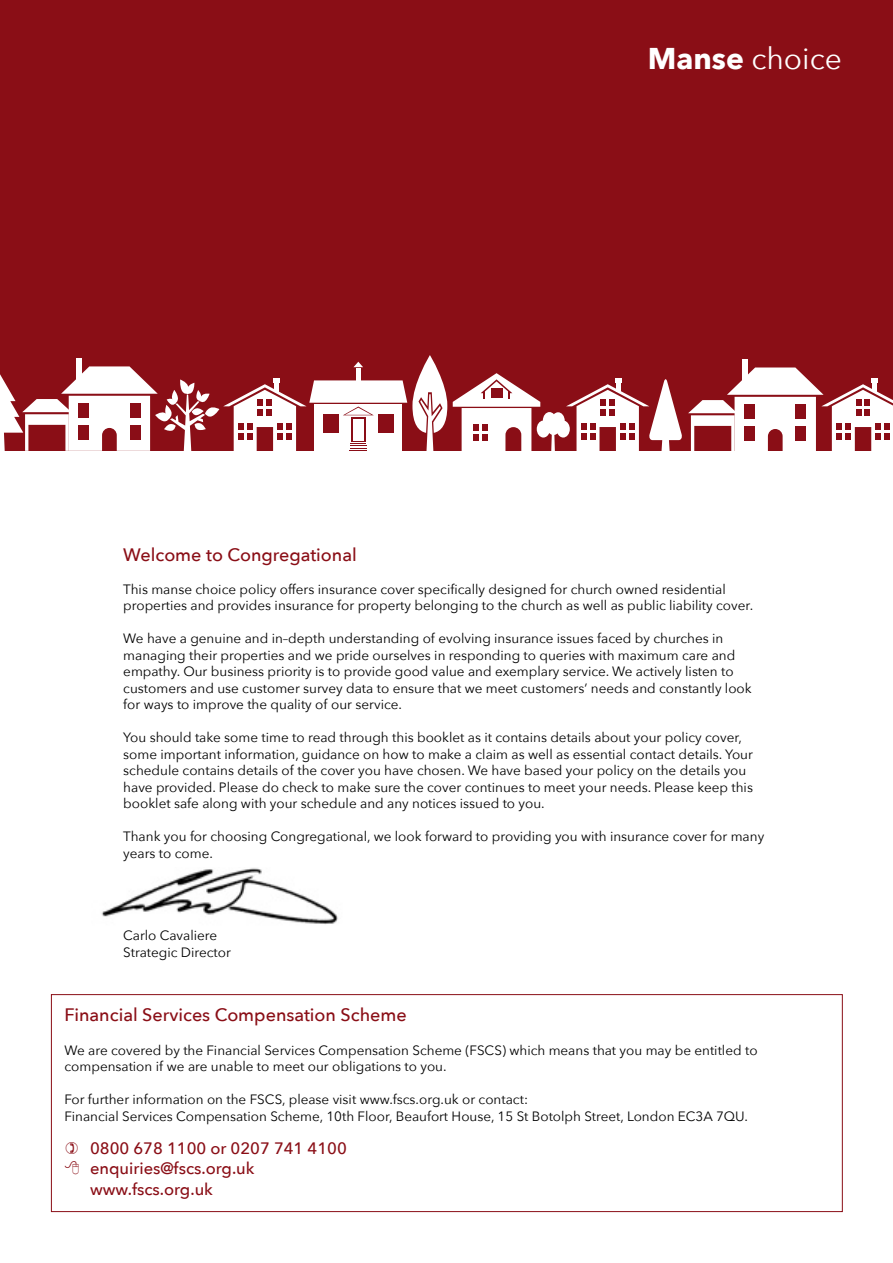
<style>
.page{position:relative;width:893px;height:1263px;background:#fff}
.page>*{position:absolute;margin:0;border:0;box-sizing:border-box;transform-origin:0 0}
.Section_Title{font:30px "Avenir Next";color:#fff}
.Subtitle_-_Definitio{font:500 18px "Avenir Next";color:#8a0e16}
.Body_-_Title{font:500 16.5px "Avenir Next";color:#8a0e16}
.Body{font:13.5px/16.5px "Avenir Next";color:#000}
.s1{font-weight:700}
</style>
<div class="page">
<div style="left:0;top:0;width:893px;height:451px;background:#8a0e16"></div>
<img style="left:101px;top:868px;width:237px;height:56px">
<div style="left:51px;top:994px;width:792px;height:218px;border:1px solid #8a0e16"></div>
<div style="left:742px;top:359px;width:6px;height:23px;background:#fff"></div>
<svg style="left:0;top:355px;width:447px;height:96px"></svg>
<svg style="left:688px;top:367px;width:205px;height:84px"></svg>
<svg style="left:453px;top:373px;width:229px;height:78px"></svg>
<p class="Section_Title" style="left:648px;top:33px;width:196px"><span class="s1">Manse</span> choice</p>
<p class="Subtitle_-_Definitio" style="left:123px;top:539px;width:235px">Welcome to Congregational</p>
<p class="Body" style="left:123px;top:580px;width:631px">This manse choice policy offers insurance cover specifically designed for church owned residential properties and provides insurance for property belonging to the church as well as public liability cover.</p>
<p class="Body" style="left:123px;top:630px;width:630px">We have a genuine and in–depth understanding of evolving insurance issues faced by churches in managing their properties and we pride ourselves in responding to queries with maximum care and empathy. Our business priority is to provide good value and exemplary service. We actively listen to customers and use customer survey data to ensure that we meet customers’ needs and constantly look for ways to improve the quality of our service.</p>
<p class="Body" style="left:123px;top:729px;width:631px">You should take some time to read through this booklet as it contains details about your policy cover, some important information, guidance on how to make a claim as well as essential contact details. Your schedule contains details of the cover you have chosen. We have based your policy on the details you have provided. Please do check to make sure the cover continues to meet your needs. Please keep this booklet safe along with your schedule and any notices issued to you.</p>
<p class="Body" style="left:123px;top:828px;width:642px">Thank you for choosing Congregational, we look forward to providing you with insurance cover for many</p>
<p class="Body" style="left:123px;top:844px;width:91px">years to come.</p>
<p class="Body" style="left:123px;top:927px;width:95px">Carlo Cavaliere</p>
<p class="Body" style="left:123px;top:943px;width:109px">Strategic Director</p>
<p class="Subtitle_-_Definitio" style="left:65px;top:1000px;width:344px">Financial Services Compensation Scheme</p>
<p class="Body" style="left:65px;top:1041px;width:694px">We are covered by the Financial Services Compensation Scheme (FSCS) which means that you may be entitled to compensation if we are unable to meet our obligations to you.</p>
<p class="Body" style="left:65px;top:1090px;width:465px">For further information on the FSCS, please visit www.fscs.org.uk or contact:</p>
<p class="Body" style="left:65px;top:1107px;width:685px">Financial Services Compensation Scheme, 10th Floor, Beaufort House, 15 St Botolph Street, London EC3A 7QU.</p>
<p class="Body_-_Title" style="left:90px;top:1134px;width:258px">0800 678 1100 or 0207 741 4100</p>
<p class="Body_-_Title" style="left:90px;top:1154px;width:166px">enquiries@fscs.org.uk</p>
<p class="Body_-_Title" style="left:90px;top:1175px;width:124px">www.fscs.org.uk</p>
</div>
